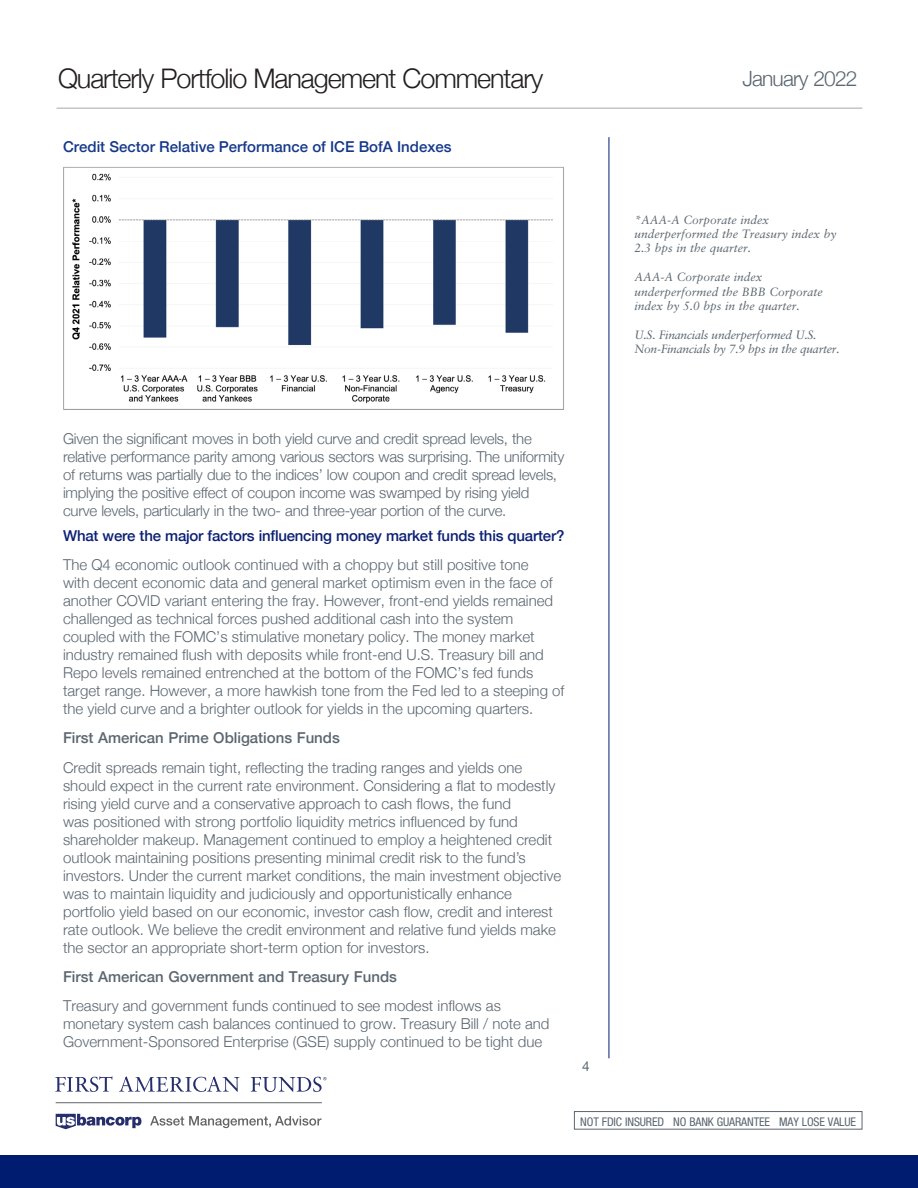
<style>
.page{position:relative;width:918px;height:1188px;background:#fff}
.page>*{position:absolute;margin:0;border:0;box-sizing:border-box;transform-origin:0 0}
.t1{font:300 27px "Helvetica Neue";letter-spacing:-.04em;color:#231f20}
.t2{font:300 21px "Helvetica Neue";letter-spacing:-.04em;color:#5a6670}
.t3{font:300 15px/18px "Helvetica Neue";color:#5a6670}
.t4{font:500 15px "Helvetica Neue";color:#5a6670}
.t5{font:500 15px "Helvetica Neue";letter-spacing:-.015em;color:#0c2074}
.t6{font:500 15px "Helvetica Neue";color:#153889}
.t7{font:13.5px "Helvetica Neue";color:#5a6670}
.t8{font:italic 12px/14.4px "Sabon LT Std";color:#5a6670}
.t9{font:italic 12px/14.4px "Sabon LT Std";letter-spacing:-.02em;color:#5a6670}
.t10{font:condensed 12px "Helvetica Neue";letter-spacing:-.01em;color:#5a6670}
</style>
<div class="page">
<div style="left:574px;top:1111px;width:288px;height:19px;border:1px solid #5a6670"></div>
<svg style="left:56px;top:1114px;width:85px;height:15px"></svg>
<svg style="left:150px;top:1116px;width:171px;height:12px"></svg>
<hr style="left:56px;top:1102px;width:266px;height:1px;background:#636466">
<svg style="left:55px;top:1076px;width:57px;height:16px"></svg>
<svg style="left:119px;top:1076px;width:120px;height:16px"></svg>
<svg style="left:251px;top:1077px;width:75px;height:15px"></svg>
<div style="left:0;top:1155px;width:918px;height:33px;background:#001c70"></div>
<hr style="left:57px;top:107px;width:805px;height:2px;background:#a3a9ad">
<img style="left:63px;top:167px;width:501px;height:242px">
<hr style="left:609px;top:137px;width:1px;height:921px;background:#001c70">
<p class="t1" style="left:58px;top:56px;width:487px">Quarterly Portfolio Management Commentary</p>
<p class="t2" style="left:742px;top:62px;width:117px">January 2022</p>
<p class="t6" style="left:63px;top:134px;width:390px">Credit Sector Relative Performance of ICE BofA Indexes</p>
<p class="t8" style="left:634px;top:212px;width:204px">*AAA-A Corporate index underperformed the Treasury index by<br>2.3 bps in the quarter.</p>
<p class="t8" style="left:634px;top:270px;width:190px">AAA-A Corporate index underperformed the BBB Corporate index by 5.0 bps in the quarter.</p>
<p class="t9" style="left:634px;top:327px;width:207px">U.S. Financials underperformed U.S.<br>Non-Financials by 7.9 bps in the quarter.</p>
<p class="t3" style="left:63px;top:428px;width:503px">Given the significant moves in both yield curve and credit spread levels, the relative performance parity among various sectors was surprising. The uniformity of returns was partially due to the indices’ low coupon and credit spread levels, implying the positive effect of coupon income was swamped by rising yield curve levels, particularly in the two- and three-year portion of the curve.</p>
<p class="t5" style="left:63px;top:524px;width:503px">What were the major factors influencing money market funds this quarter?</p>
<p class="t3" style="left:63px;top:555px;width:503px">The Q4 economic outlook continued with a choppy but still positive tone<br>with decent economic data and general market optimism even in the face of another COVID variant entering the fray. However, front-end yields remained challenged as technical forces pushed additional cash into the system coupled with the FOMC’s stimulative monetary policy. The money market industry remained flush with deposits while front-end U.S. Treasury bill and Repo levels remained entrenched at the bottom of the FOMC’s fed funds target range. However, a more hawkish tone from the Fed led to a steeping of the yield curve and a brighter outlook for yields in the upcoming quarters.</p>
<p class="t4" style="left:63px;top:726px;width:278px">First American Prime Obligations Funds</p>
<p class="t3" style="left:63px;top:757px;width:500px">Credit spreads remain tight, reflecting the trading ranges and yields one should expect in the current rate environment. Considering a flat to modestly rising yield curve and a conservative approach to cash flows, the fund<br>was positioned with strong portfolio liquidity metrics influenced by fund shareholder makeup. Management continued to employ a heightened credit outlook maintaining positions presenting minimal credit risk to the fund’s investors. Under the current market conditions, the main investment objective was to maintain liquidity and judiciously and opportunistically enhance portfolio yield based on our economic, investor cash flow, credit and interest rate outlook. We believe the credit environment and relative fund yields make the sector an appropriate short-term option for investors.</p>
<p class="t4" style="left:63px;top:965px;width:335px">First American Government and Treasury Funds</p>
<p class="t3" style="left:63px;top:996px;width:488px">Treasury and government funds continued to see modest inflows as monetary system cash balances continued to grow. Treasury Bill / note and<br>Government-Sponsored Enterprise (GSE) supply continued to be tight due</p>
<p class="t7" style="left:582px;top:1058px;width:9px">4</p>
<p class="t10" style="left:580px;top:1114px;width:277px">NOT FDIC INSURED NO BANK GUARANTEE MAY LOSE VALUE</p>
</div>
